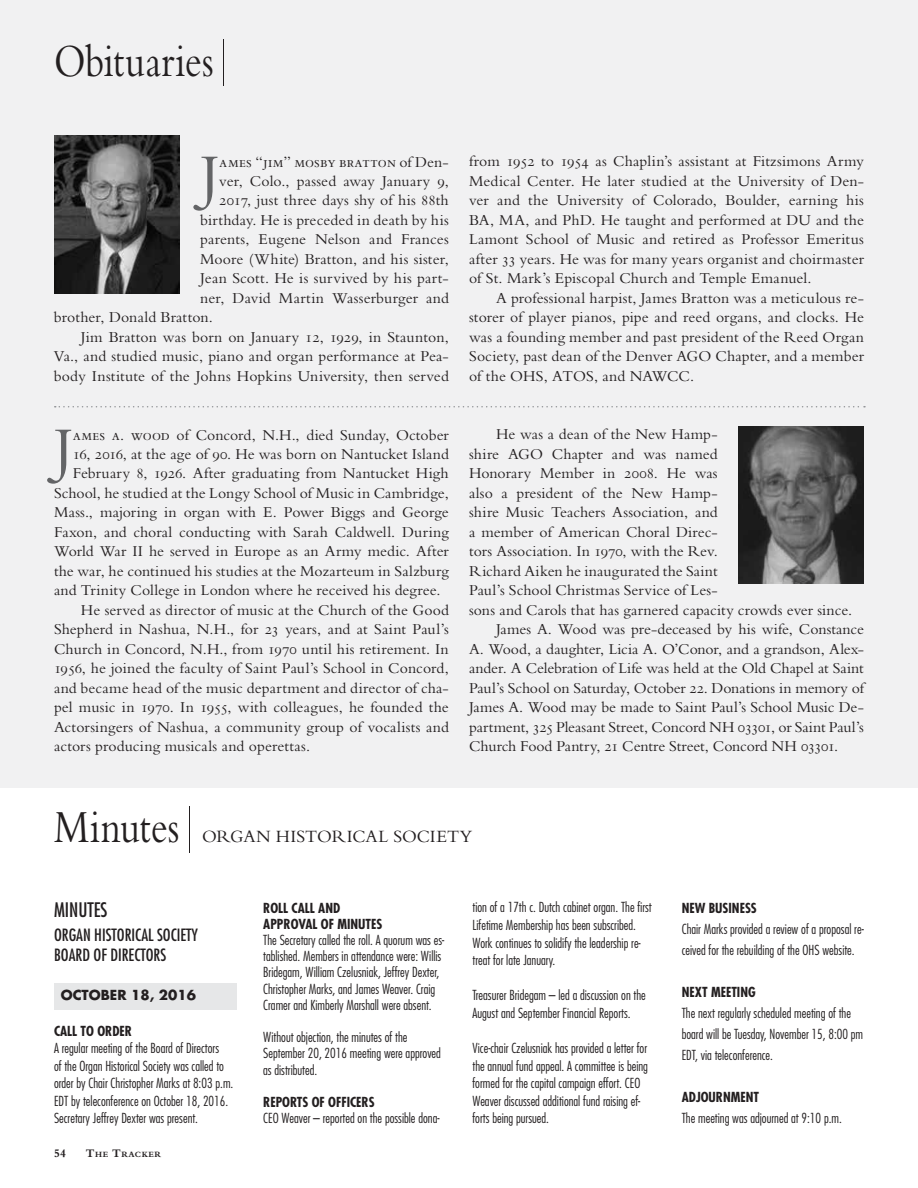
<style>
.page{position:relative;width:918px;height:1188px;background:#fff}
.page>*{position:absolute;margin:0;border:0;box-sizing:border-box;transform-origin:0 0}
.t1{font:63.15px "Bembo Std";color:#636466}
.t2{font:48px "Bembo Std";letter-spacing:.015em;color:#231f20;scale:.8 1}
.t3{font:condensed 19.5px "Futura Std";color:#231f20}
.t4{font:18px "Bembo Std";color:#231f20}
.t5{font:condensed 16.5px/19.4px "Futura Std";color:#231f20}
.t6{font:15.75px/19.5px "Bembo Std";letter-spacing:.01em;color:#231f20;text-align:justify}
.t7{font:15.75px "Bembo Std";letter-spacing:-.01em;color:#231f20}
.t8{font:15.75px "Bembo Std";letter-spacing:-.02em;color:#231f20}
.t9{font:15.75px "Bembo Std";letter-spacing:.04em;color:#231f20}
.t10{font:15.75px "Bembo Std";letter-spacing:.035em;color:#231f20}
.t11{font:300 condensed 13.5px/17.5px "Futura Std";color:#231f20}
.t12{font:700 condensed 13.5px/16.2px "Futura Std";color:#231f20}
.t13{font:700 13.5px "Futura Std";color:#231f20}
.t14{font:700 12px "Bembo Std";color:#231f20}
.t15{font:700 8.4px "Bembo Std";letter-spacing:.07em;color:#231f20}
.s1{font-size:12px}
</style>
<div class="page">
<div style="left:0;top:0;width:918px;height:787px;background:#f1f1f2"></div>
<hr style="left:223px;top:40px;width:1px;height:46px;background:#231f20">
<div style="left:54px;top:983px;width:182px;height:27px;background:#e6e7e8"></div>
<hr style="left:189px;top:806px;width:1px;height:46px;background:#231f20">
<img style="left:738px;top:427px;width:126px;height:157px">
<img style="left:54px;top:135px;width:126px;height:159px">
<svg style="left:55px;top:406px;width:810px;height:1px"></svg>
<h2 class="t2" style="left:54px;top:33px;width:201px">Obituaries</h2>
<h1 class="t1" style="left:200px;top:139px;width:21px">J</h1>
<p class="t6" style="left:219px;top:152px;width:231px">ames “Jim” Mosby Bratton of Den-</p>
<p class="t6" style="left:219px;top:171px;width:231px">ver, Colo., passed away January 9,</p>
<p class="t6" style="left:219px;top:191px;width:231px">2017, just three days shy of his 88th</p>
<p class="t6" style="left:200px;top:210px;width:250px">birthday. He is preceded in death by his</p>
<p class="t6" style="left:200px;top:230px;width:250px">parents, Eugene Nelson and Frances</p>
<p class="t6" style="left:200px;top:249px;width:250px">Moore (White) Bratton, and his sister,</p>
<p class="t6" style="left:200px;top:269px;width:250px">Jean Scott. He is survived by his part-</p>
<p class="t6" style="left:200px;top:288px;width:250px">ner, David Martin Wasserburger and</p>
<p class="t6" style="left:54px;top:308px;width:161px">brother, Donald Bratton.</p>
<p class="t6" style="left:81px;top:327px;width:369px">Jim Bratton was born on January 12, 1929, in Staunton,</p>
<p class="t6" style="left:54px;top:347px;width:396px">Va., and studied music, piano and organ performance at Pea-</p>
<p class="t6" style="left:54px;top:366px;width:396px">body Institute of the Johns Hopkins University, then served</p>
<h1 class="t1" style="left:54px;top:412px;width:21px">J</h1>
<p class="t6" style="left:73px;top:425px;width:378px">ames A. Wood of Concord, N.H., died Sunday, October</p>
<p class="t6" style="left:73px;top:444px;width:378px">16, 2016, at the age of 90. He was born on Nantucket Island</p>
<p class="t6" style="left:73px;top:464px;width:378px">February 8, 1926. After graduating from Nantucket High</p>
<p class="t6" style="left:54px;top:483px;width:396px">School, he studied at the Longy School of Music in Cambridge,</p>
<p class="t6" style="left:54px;top:503px;width:396px">Mass., majoring in organ with E. Power Biggs and George</p>
<p class="t6" style="left:54px;top:522px;width:396px">Faxon, and choral conducting with Sarah Caldwell. During</p>
<p class="t6" style="left:54px;top:542px;width:396px">World War II he served in Europe as an Army medic. After</p>
<p class="t6" style="left:54px;top:561px;width:396px">the war, he continued his studies at the Mozarteum in Salzburg</p>
<p class="t6" style="left:54px;top:581px;width:388px">and Trinity College in London where he received his degree.</p>
<p class="t6" style="left:81px;top:600px;width:369px">He served as director of music at the Church of the Good</p>
<p class="t6" style="left:54px;top:620px;width:396px">Shepherd in Nashua, N.H., for 23 years, and at Saint Paul’s</p>
<p class="t6" style="left:54px;top:639px;width:396px">Church in Concord, N.H., from 1970 until his retirement. In</p>
<p class="t6" style="left:54px;top:659px;width:396px">1956, he joined the faculty of Saint Paul’s School in Concord,</p>
<p class="t9" style="left:54px;top:679px;width:396px">and became head of the music department and director of cha-</p>
<p class="t6" style="left:54px;top:698px;width:396px">pel music in 1970. In 1955, with colleagues, he founded the</p>
<p class="t6" style="left:54px;top:717px;width:396px">Actorsingers of Nashua, a community group of vocalists and</p>
<p class="t6" style="left:54px;top:737px;width:258px">actors producing musicals and operettas.</p>
<p class="t6" style="left:469px;top:152px;width:396px">from 1952 to 1954 as Chaplin’s assistant at Fitzsimons Army Medical Center. He later studied at the University of Den&shy;ver and the University of Colorado, Boulder, earning his BA , MA , and PhD. He taught and performed at DU and the Lamont School of Music and retired as Professor Emeritus after 33 years. He was for many years organist and choirmaster of St. Mark’s Episcopal Church and Temple Emanuel.</p>
<p class="t6" style="left:469px;top:288px;width:396px;text-indent:27px">A professional harpist, James Bratton was a meticulous re&shy;storer of player pianos, pipe and reed organs, and clocks. He was a founding member and past president of the Reed Organ Society, past dean of the Denver AGO Chapter, and a member of the OHS, ATOS, and NAWCC.</p>
<p class="t6" style="left:496px;top:424px;width:223px">He was a dean of the New Hamp-</p>
<p class="t6" style="left:469px;top:444px;width:250px">shire AGO Chapter and was named</p>
<p class="t6" style="left:469px;top:463px;width:250px">Honorary Member in 2008. He was</p>
<p class="t6" style="left:469px;top:483px;width:250px">also a president of the New Hamp-</p>
<p class="t6" style="left:469px;top:502px;width:250px">shire Music Teachers Association, and</p>
<p class="t10" style="left:469px;top:523px;width:250px">a member of American Choral Direc-</p>
<p class="t6" style="left:469px;top:541px;width:250px">tors Association. In 1970, with the Rev.</p>
<p class="t6" style="left:469px;top:561px;width:250px">Richard Aiken he inaugurated the Saint</p>
<p class="t6" style="left:469px;top:580px;width:250px">Paul’s School Christmas Service of Les-</p>
<p class="t6" style="left:469px;top:600px;width:385px">sons and Carols that has garnered capacity crowds ever since.</p>
<p class="t6" style="left:496px;top:619px;width:369px">James A . Wood was pre-deceased by his wife, Constance</p>
<p class="t6" style="left:469px;top:639px;width:396px">A . Wood, a daughter, Licia A . O’Conor, and a grandson, Alex-</p>
<p class="t6" style="left:469px;top:658px;width:396px">ander. A Celebration of Life was held at the Old Chapel at Saint</p>
<p class="t7" style="left:469px;top:679px;width:396px">Paul’s School on Saturday, October 22. Donations in memory of</p>
<p class="t6" style="left:469px;top:697px;width:396px">James A . Wood may be made to Saint Paul’s School Music De-</p>
<p class="t8" style="left:469px;top:718px;width:396px">partment, 325 Pleasant Street, Concord NH 03301, or Saint Paul’s</p>
<p class="t7" style="left:469px;top:737px;width:371px">Church Food Pantry, 21 Centre Street, Concord NH 03301.</p>
<h2 class="t2" style="left:54px;top:799px;width:158px">Minutes</h2>
<p class="t4" style="left:202px;top:826px;width:272px">ORGAN HISTORICAL SOCIETY</p>
<p class="t3" style="left:54px;top:899px;width:55px">MINUTES</p>
<p class="t5" style="left:54px;top:925px;width:146px">ORGAN HISTORICAL SOCIETY<br>BOARD OF DIRECTORS</p>
<p class="t13" style="left:61px;top:986px;width:137px">OCTOBER 18, 2016</p>
<p class="t12" style="left:54px;top:1023px;width:79px">CALL TO ORDER</p>
<p class="t11" style="left:54px;top:1039px;width:181px">A regular meeting of the Board of Directors<br>of the Organ Historical Society was called to order by Chair Christopher Marks at 8:03 p.m.<br>EDT by teleconference on October 18, 2016.<br>Secretary Jeffrey Dexter was present.</p>
<p class="t14" style="left:54px;top:1146px;width:13px">54</p>
<p class="t15" style="left:86px;top:1150px;width:77px"><span class="s1">T</span>HE <span class="s1">T</span>RACKER</p>
<p class="t12" style="left:263px;top:900px;width:121px">ROLL CALL AND<br>APPROVAL OF MINUTES</p>
<p class="t11" style="left:263px;top:932px;width:183px;line-height:16.2px">The Secretary called the roll. A quorum was es&shy;tablished. Members in attendance were: Willis Bridegam, William Czelusniak, Jeffrey Dexter, Christopher Marks, and James Weaver. Craig Cramer and Kimberly Marshall were absent.</p>
<p class="t11" style="left:263px;top:1029px;width:179px;line-height:16.2px">Without objection, the minutes of the<br>September 20, 2016 meeting were approved as distributed.</p>
<p class="t12" style="left:263px;top:1094px;width:113px">REPORTS OF OFFICERS</p>
<p class="t11" style="left:263px;top:1109px;width:178px">CEO Weaver – reported on the possible dona-</p>
<p class="t11" style="left:472px;top:899px;width:181px">tion of a 17th c. Dutch cabinet organ. The first Lifetime Membership has been subscribed.<br>Work continues to solidify the leadership re&shy;treat for late January.</p>
<p class="t11" style="left:472px;top:987px;width:175px">Treasurer Bridegam – led a discussion on the<br>August and September Financial Reports.</p>
<p class="t11" style="left:472px;top:1039px;width:177px">Vice-chair Czelusniak has provided a letter for the annual fund appeal. A committee is being formed for the capital campaign effort. CEO Weaver discussed additional fund raising ef&shy;forts being pursued.</p>
<p class="t12" style="left:682px;top:900px;width:77px">NEW BUSINESS</p>
<p class="t11" style="left:682px;top:918px;width:184px;line-height:21px">Chair Marks provided a review of a proposal re&shy;ceived for the rebuilding of the OHS website.</p>
<p class="t12" style="left:682px;top:984px;width:75px">NEXT MEETING</p>
<p class="t11" style="left:682px;top:1002px;width:183px;line-height:21px">The next regularly scheduled meeting of the board will be Tuesday, November 15, 8:00 pm<br>EDT, via teleconference.</p>
<p class="t12" style="left:682px;top:1089px;width:79px">ADJOURNMENT</p>
<p class="t11" style="left:682px;top:1109px;width:162px">The meeting was adjourned at 9:10 p.m.</p>
</div>
